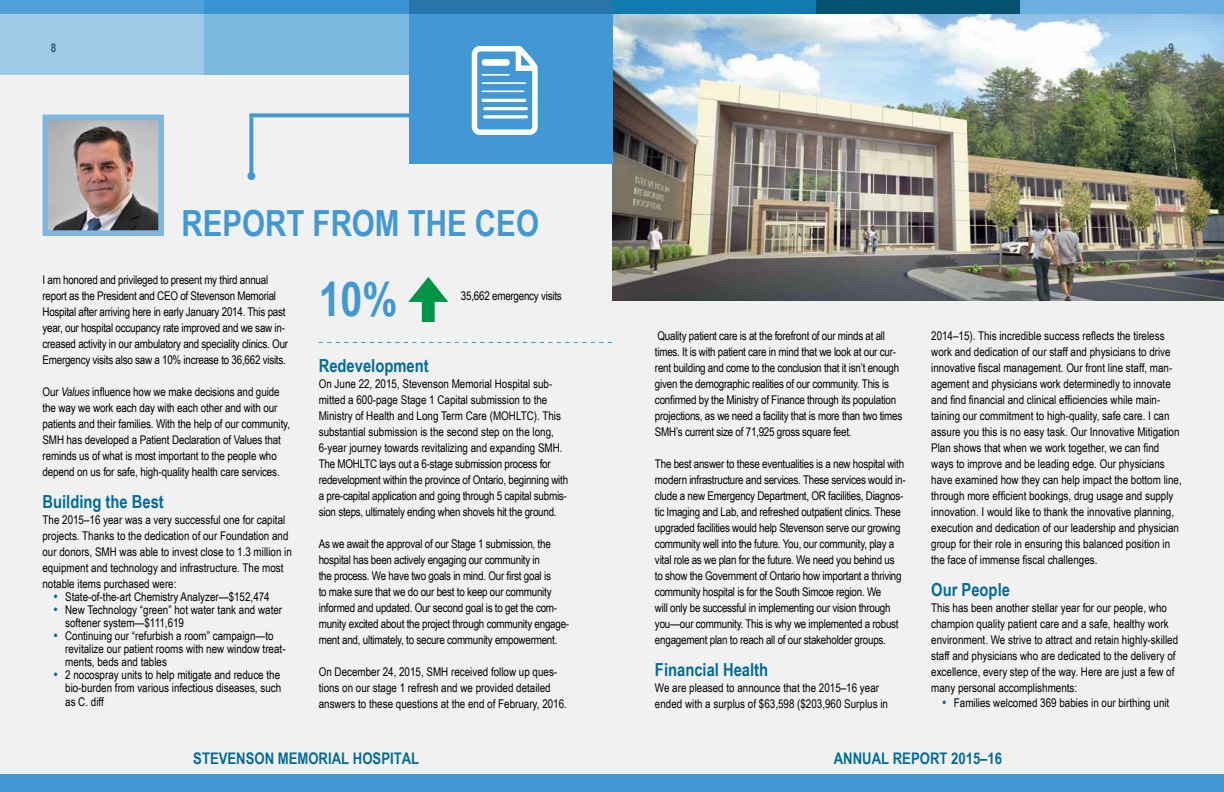
<style>
.page{position:relative;width:1224px;height:792px;background:#f1f1f1}
.page>*{position:absolute;margin:0;border:0;box-sizing:border-box;transform-origin:0 0}
.t1{font:700 48px "Arial Narrow";color:#4198d3}
.t2{font:700 36px "Arial Narrow";color:#4198d3}
.t3{font:700 18px "Arial Narrow";color:#026c96}
.t4{font:700 16px "Arial Narrow";color:#026c96}
.t5{font:12px/16px "Arial Narrow";letter-spacing:-.01em;color:#000}
.t6{font:700 12px "Arial Narrow";color:#445469}
.s1{font-style:italic}
.s2{font-weight:700;font-size:13px;color:#026c96}
</style>
<div class="page">
<div style="left:204px;top:1px;width:204px;height:74px;background:#7cb8e0"></div>
<div style="left:0;top:0;width:204px;height:75px;background:#9ecae7"></div>
<div style="left:247px;top:172px;width:8px;height:8px;background:#4198d3;border-radius:50%"></div>
<svg style="left:249px;top:113px;width:160px;height:4px"></svg>
<svg style="left:249px;top:117px;width:4px;height:56px"></svg>
<img style="left:50px;top:122px;width:107px;height:107px">
<div style="left:43px;top:115px;width:121px;height:121px;border:6px solid #7cb8e0"></div>
<svg style="left:319px;top:342px;width:293px;height:1px"></svg>
<svg style="left:408px;top:277px;width:40px;height:45px"></svg>
<img style="left:612px;top:13px;width:612px;height:287px">
<div style="left:409px;top:1px;width:204px;height:163px;background:#4198d3"></div>
<svg style="left:472px;top:46px;width:66px;height:89px"></svg>
<div style="left:816px;top:0;width:204px;height:13px;background:#045270"></div>
<div style="left:612px;top:0;width:204px;height:13px;background:#117bb0"></div>
<div style="left:408px;top:0;width:204px;height:13px;background:#2775aa"></div>
<div style="left:204px;top:0;width:204px;height:13px;background:#3893d0"></div>
<div style="left:0;top:0;width:204px;height:13px;background:#50a0d8"></div>
<div style="left:1020px;top:0;width:204px;height:13px;background:#6bafe0"></div>
<div style="left:0;top:774px;width:612px;height:18px;background:#4198d3"></div>
<div style="left:612px;top:774px;width:612px;height:18px;background:#4198d3"></div>
<p class="t6" style="left:51px;top:39px;width:7px">8</p>
<p class="t6" style="left:1169px;top:39px;width:7px">9</p>
<h2 class="t2" style="left:181px;top:196px;width:359px">REPORT FROM THE CEO</h2>
<p class="t5" style="left:43px;top:271px;width:247px">I am honored and privileged to present my third annual report as the President and CEO of Stevenson Memorial Hospital after arriving here in early January 2014. This past year, our hospital occupancy rate improved and we saw in&shy;creased activity in our ambulatory and speciality clinics. Our Emergency visits also saw a 10% increase to 36,662 visits.</p>
<p class="t5" style="left:43px;top:383px;width:249px">Our <span class="s1">Values</span> influence how we make decisions and guide the way we work each day with each other and with our patients and their families. With the help of our community, SMH has developed a Patient Declaration of Values that reminds us of what is most important to the people who depend on us for safe, high-quality health care services.</p>
<h3 class="t3" style="left:43px;top:488px;width:123px">Building the Best</h3>
<p class="t5" style="left:43px;top:511px;width:251px">The 2015–16 year was a very successful one for capital projects. Thanks to the dedication of our Foundation and our donors, SMH was able to invest close to 1.3 million in equipment and technology and infrastructure. The most notable items purchased were:</p>
<p class="t5" style="left:54px;top:588px;width:217px"><span class="s2">•</span> State-of-the-art Chemistry Analyzer—$152,474</p>
<p class="t5" style="left:65px;top:603px;width:218px;line-height:13px;text-indent:-11px"><span class="s2">•</span> New Technology “green” hot water tank and water softener system—$111,619</p>
<p class="t5" style="left:65px;top:629px;width:222px;line-height:13px;text-indent:-11px"><span class="s2">•</span> Continuing our “refurbish a room” campaign—to revitalize our patient rooms with new window treat&shy;ments, beds and tables</p>
<p class="t5" style="left:65px;top:668px;width:218px;line-height:13.5px;text-align:justify;text-indent:-11px"><span class="s2">•</span> 2 nocospray units to help mitigate and reduce the bio-burden from various infectious diseases, such as C. diff</p>
<h1 class="t1" style="left:319px;top:263px;width:80px">10%</h1>
<p class="t5" style="left:461px;top:287px;width:102px">35,662 emergency visits</p>
<h3 class="t3" style="left:319px;top:352px;width:111px">Redevelopment</h3>
<p class="t5" style="left:319px;top:375px;width:251px">On June 22, 2015, Stevenson Memorial Hospital sub&shy;mitted a 600-page Stage 1 Capital submission to the Ministry of Health and Long Term Care (MOHLTC). This substantial submission is the second step on the long, 6-year journey towards revitalizing and expanding SMH.<br>The MOHLTC lays out a 6-stage submission process for redevelopment within the province of Ontario, beginning with a pre-capital application and going through 5 capital submis&shy;sion steps, ultimately ending when shovels hit the ground.</p>
<p class="t5" style="left:319px;top:535px;width:252px">As we await the approval of our Stage 1 submission, the hospital has been actively engaging our community in<br>the process. We have two goals in mind. Our first goal is<br>to make sure that we do our best to keep our community informed and updated. Our second goal is to get the com&shy;munity excited about the project through community engage&shy;ment and, ultimately, to secure community empowerment.</p>
<p class="t5" style="left:319px;top:663px;width:250px">On December 24, 2015, SMH received follow up ques&shy;tions on our stage 1 refresh and we provided detailed answers to these questions at the end of February, 2016.</p>
<p class="t5" style="left:655px;top:327px;width:249px">Quality patient care is at the forefront of our minds at all times. It is with patient care in mind that we look at our cur&shy;rent building and come to the conclusion that it isn’t enough given the demographic realities of our community. This is confirmed by the Ministry of Finance through its population projections, as we need a facility that is more than two times SMH’s current size of 71,925 gross square feet.</p>
<p class="t5" style="left:655px;top:455px;width:252px">The best answer to these eventualities is a new hospital with modern infrastructure and services. These services would in&shy;clude a new Emergency Department, OR facilities, Diagnos&shy;tic Imaging and Lab, and refreshed outpatient clinics. These upgraded facilities would help Stevenson serve our growing community well into the future. You, our community, play a vital role as we plan for the future. We need you behind us to show the Government of Ontario how important a thriving community hospital is for the South Simcoe region. We<br>will only be successful in implementing our vision through you—our community. This is why we implemented a robust engagement plan to reach all of our stakeholder groups.</p>
<h3 class="t3" style="left:655px;top:656px;width:115px">Financial Health</h3>
<p class="t5" style="left:655px;top:679px;width:235px">We are pleased to announce that the 2015–16 year ended with a surplus of $63,598 ($203,960 Surplus in</p>
<p class="t5" style="left:931px;top:327px;width:252px">2014–15). This incredible success reflects the tireless work and dedication of our staff and physicians to drive innovative fiscal management. Our front line staff, man&shy;agement and physicians work determinedly to innovate and find financial and clinical efficiencies while main&shy;taining our commitment to high-quality, safe care. I can assure you this is no easy task. Our Innovative Mitigation Plan shows that when we work together, we can find ways to improve and be leading edge. Our physicians have examined how they can help impact the bottom line, through more efficient bookings, drug usage and supply innovation. I would like to thank the innovative planning, execution and dedication of our leadership and physician group for their role in ensuring this balanced position in the face of immense fiscal challenges.</p>
<h3 class="t3" style="left:931px;top:576px;width:80px">Our People</h3>
<p class="t5" style="left:931px;top:599px;width:249px">This has been another stellar year for our people, who champion quality patient care and a safe, healthy work environment. We strive to attract and retain highly-skilled staff and physicians who are dedicated to the delivery of excellence, every step of the way. Here are just a few of many personal accomplishments:</p>
<p class="t5" style="left:943px;top:694px;width:228px"><span class="s2">•</span> Families welcomed 369 babies in our birthing unit</p>
<h3 class="t4" style="left:193px;top:746px;width:227px">STEVENSON MEMORIAL HOSPITAL</h3>
<h3 class="t4" style="left:834px;top:746px;width:170px">ANNUAL REPORT 2015–16</h3>
</div>
